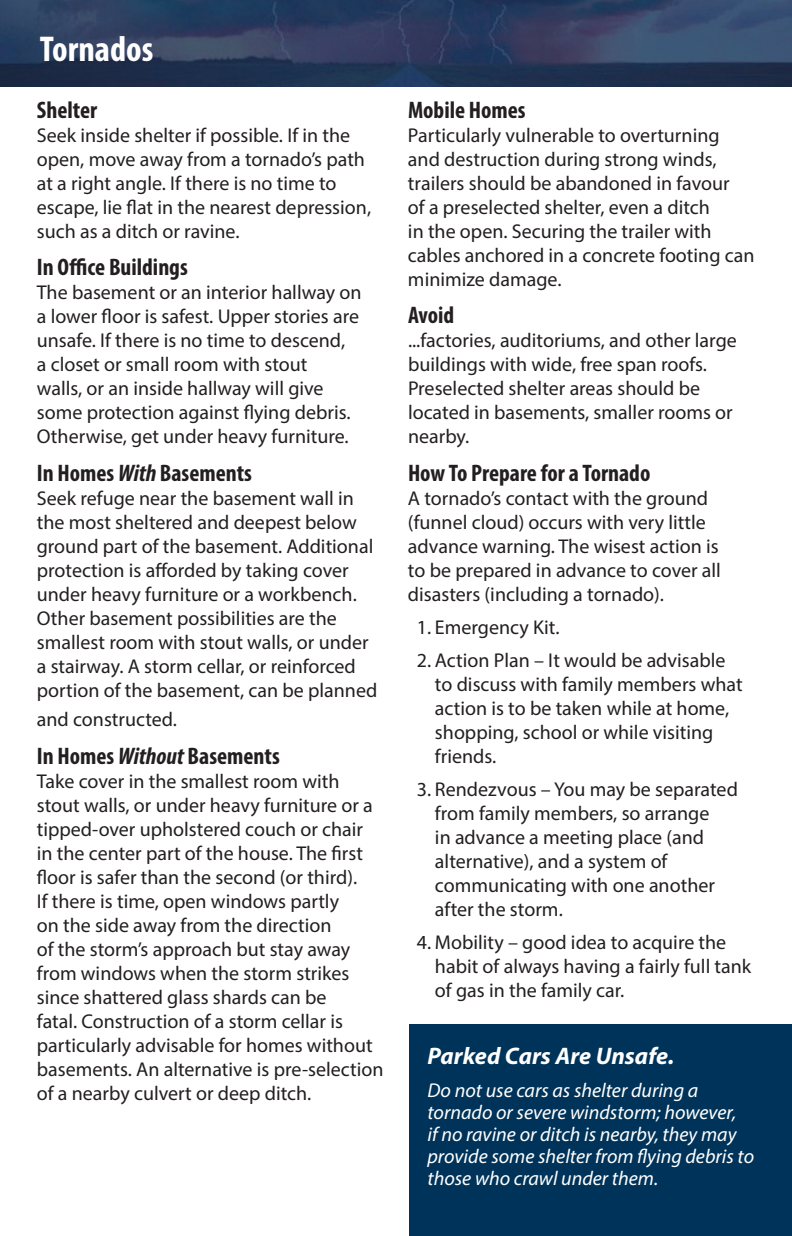
<style>
.page{position:relative;width:792px;height:1236px;background:#fff}
.page>*{position:absolute;margin:0;border:0;box-sizing:border-box;transform-origin:0 0}
.t1{font:700 condensed 36px "Myriad Pro";color:#fff}
.t2{font:700 condensed 24px "Myriad Pro";color:#231f20}
.t3{font:italic 700 24px "Myriad Pro";color:#fff}
.t4{font:20px/24px "Myriad Pro";color:#231f20}
.t5{font:italic 20px/22px "Myriad Pro";color:#fff}
.s1{font-style:italic}
</style>
<div class="page">
<img style="left:0;top:0;width:792px;height:87px">
<div style="left:409px;top:1024px;width:383px;height:212px;background:#003359"></div>
<h1 class="t1" style="left:40px;top:27px;width:115px">Tornados</h1>
<p class="t2" style="left:37px;top:95px;width:62px">Shelter</p>
<p class="t4" style="left:37px;top:123px;width:336px">Seek inside shelter if possible. If in the open, move away from a tornado’s path at a right angle. If there is no time to escape, lie flat in the nearest depression, such as a ditch or ravine.</p>
<p class="t2" style="left:37px;top:252px;width:152px">In Office Buildings</p>
<p class="t4" style="left:37px;top:280px;width:326px">The basement or an interior hallway on a lower floor is safest. Upper stories are unsafe. If there is no time to descend,<br>a closet or small room with stout<br>walls, or an inside hallway will give some protection against flying debris.<br>Otherwise, get under heavy furniture.</p>
<p class="t2" style="left:37px;top:458px;width:217px">In Homes <span class="s1">With</span> Basements</p>
<p class="t4" style="left:37px;top:486px;width:342px">Seek refuge near the basement wall in the most sheltered and deepest below ground part of the basement. Additional protection is afforded by taking cover under heavy furniture or a workbench.<br>Other basement possibilities are the smallest room with stout walls, or under a stairway. A storm cellar, or reinforced portion of the basement, can be planned</p>
<p class="t4" style="left:37px;top:707px;width:142px">and constructed.</p>
<p class="t2" style="left:37px;top:741px;width:244px">In Homes <span class="s1">Without</span> Basements</p>
<p class="t4" style="left:37px;top:769px;width:348px">Take cover in the smallest room with stout walls, or under heavy furniture or a tipped-over upholstered couch or chair in the center part of the house. The first floor is safer than the second (or third).<br>If there is time, open windows partly<br>on the side away from the direction<br>of the storm’s approach but stay away from windows when the storm strikes since shattered glass shards can be<br>fatal. Construction of a storm cellar is particularly advisable for homes without basements. An alternative is pre-selection of a nearby culvert or deep ditch.</p>
<p class="t2" style="left:408px;top:95px;width:119px">Mobile Homes</p>
<p class="t4" style="left:408px;top:123px;width:348px">Particularly vulnerable to overturning and destruction during strong winds, trailers should be abandoned in favour<br>of a preselected shelter, even a ditch<br>in the open. Securing the trailer with cables anchored in a concrete footing can minimize damage.</p>
<p class="t2" style="left:408px;top:300px;width:48px">Avoid</p>
<p class="t4" style="left:408px;top:328px;width:330px">...factories, auditoriums, and other large buildings with wide, free span roofs.<br>Preselected shelter areas should be located in basements, smaller rooms or nearby.</p>
<p class="t2" style="left:408px;top:458px;width:244px">How To Prepare for a Tornado</p>
<p class="t4" style="left:408px;top:486px;width:315px">A tornado’s contact with the ground (funnel cloud) occurs with very little advance warning. The wisest action is to be prepared in advance to cover all disasters (including a tornado).</p>
<p class="t4" style="left:417px;top:615px;width:144px">1. Emergency Kit.</p>
<p class="t4" style="left:435px;top:648px;width:309px;text-indent:-18px">2. Action Plan – It would be advisable to discuss with family members what action is to be taken while at home, shopping, school or while visiting friends.</p>
<p class="t4" style="left:435px;top:777px;width:304px;text-indent:-18px">3. Rendezvous – You may be separated from family members, so arrange<br>in advance a meeting place (and alternative), and a system of communicating with one another after the storm.</p>
<p class="t4" style="left:435px;top:930px;width:318px;text-indent:-18px">4. Mobility – good idea to acquire the habit of always having a fairly full tank of gas in the family car.</p>
<p class="t3" style="left:427px;top:1040px;width:248px">Parked Cars Are Unsafe.</p>
<p class="t5" style="left:427px;top:1079px;width:328px">Do not use cars as shelter during a tornado or severe windstorm; however,<br>if no ravine or ditch is nearby, they may provide some shelter from flying debris to those who crawl under them.</p>
</div>
